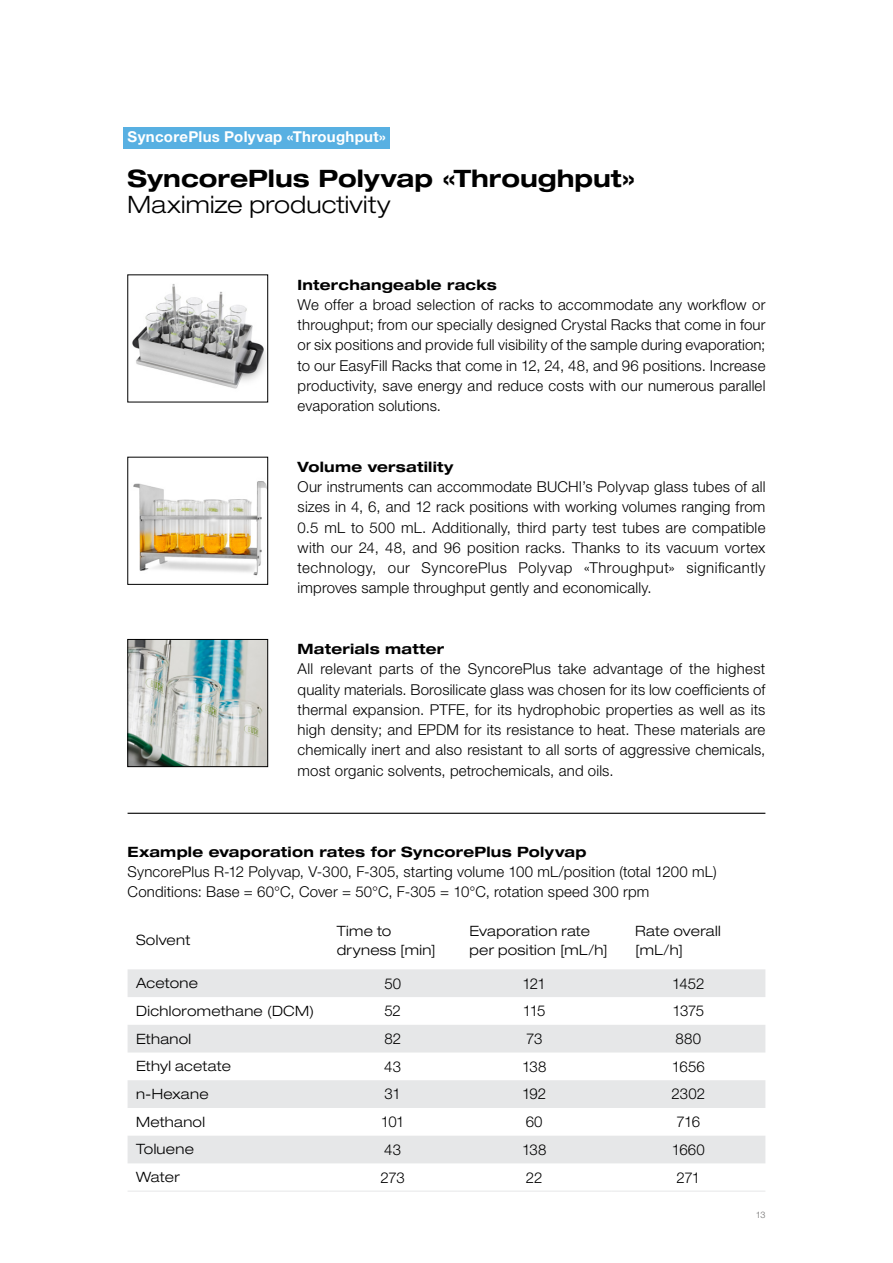
<style>
.page{position:relative;width:893px;height:1263px;background:#fff}
.page>*{position:absolute;margin:0;border:0;box-sizing:border-box;transform-origin:0 0}
.H1_Title_en{font:700 expanded 24px "Helvetica Neue LT Std";color:#000}
.H2_Subtitle_en{font:300 expanded 24px "Helvetica Neue LT Std";letter-spacing:.01em;color:#000}
.Content_left_en{font:300 15px/20.2px "Helvetica Neue LT Std";letter-spacing:.01em;color:#000;text-align:justify}
.Table_Content_center{font:300 15px "Helvetica Neue LT Std";letter-spacing:-.025em;color:#000}
.Table_Content_center-2{font:700 15px "Helvetica Neue LT Std";letter-spacing:.02em;color:#fff}
.Table_Title_left{font:300 expanded 14.25px/18.8px "Helvetica Neue LT Std";letter-spacing:.02em;color:#000}
.H3_Title_en{font:700 expanded 14.25px "Helvetica Neue LT Std";letter-spacing:.015em;color:#000}
.t1{font:300 9px "Helvetica Neue LT Std";color:#706f6f}
</style>
<div class="page">
<img style="left:133px;top:481px;width:133px;height:95px">
<img style="left:132px;top:284px;width:134px;height:105px">
<img style="left:130px;top:641px;width:136px;height:124px">
<div style="left:128px;top:639px;width:140px;height:128px;border:1px solid #000"></div>
<div style="left:123px;top:128px;width:266px;height:21px;background:#58b0e2"></div>
<hr style="left:128px;top:813px;width:637px;height:1px;background:#000">
<svg style="left:128px;top:969px;width:637px;height:194px;fill:#e6e7e8"></svg>
<hr style="left:128px;top:1191px;width:200px;height:1px;background:#e6e7e8">
<hr style="left:328px;top:1191px;width:129px;height:1px;background:#e6e7e8">
<hr style="left:457px;top:1191px;width:154px;height:1px;background:#e6e7e8">
<hr style="left:611px;top:1191px;width:154px;height:1px;background:#e6e7e8">
<p class="Table_Content_center-2" style="left:128px;top:128px;width:260px">SyncorePlus Polyvap «Throughput»</p>
<p class="H1_Title_en" style="left:128px;top:163px;width:510px">SyncorePlus Polyvap «Throughput»</p>
<p class="H2_Subtitle_en" style="left:128px;top:190px;width:264px">Maximize productivity</p>
<p class="H3_Title_en" style="left:298px;top:276px;width:201px">Interchangeable racks</p>
<p class="Content_left_en" style="left:298px;top:294px;width:469px">We offer a broad selection of racks to accommodate any workflow or throughput; from our specially designed Crystal Racks that come in four or six positions and provide full visibility of the sample during evaporation; to our EasyFill Racks that come in 12, 24, 48, and 96 positions. Increase productivity, save energy and reduce costs with our numerous parallel evaporation solutions.</p>
<p class="H3_Title_en" style="left:298px;top:458px;width:157px">Volume versatility</p>
<p class="Content_left_en" style="left:298px;top:476px;width:469px">Our instruments can accommodate BUCHI’s Polyvap glass tubes of all sizes in 4, 6, and 12 rack positions with working volumes ranging from 0.5 mL to 500 mL. Additionally, third party test tubes are compatible with our 24, 48, and 96 position racks. Thanks to its vacuum vortex technology, our SyncorePlus Polyvap «Throughput» significantly improves sample throughput gently and economically.</p>
<p class="H3_Title_en" style="left:298px;top:640px;width:148px">Materials matter</p>
<p class="Content_left_en" style="left:298px;top:659px;width:469px">All relevant parts of the SyncorePlus take advantage of the highest quality materials. Borosilicate glass was chosen for its low coefficients of thermal expansion. PTFE, for its hydrophobic properties as well as its high density; and EPDM for its resistance to heat. These materials are chemically inert and also resistant to all sorts of aggressive chemicals, most organic solvents, petrochemicals, and oils.</p>
<p class="H3_Title_en" style="left:128px;top:843px;width:460px">Example evaporation rates for SyncorePlus Polyvap</p>
<p class="Content_left_en" style="left:128px;top:861px;width:591px">SyncorePlus R-12 Polyvap, V-300, F-305, starting volume 100 mL/position (total 1200 mL)</p>
<p class="Content_left_en" style="left:128px;top:881px;width:523px">Conditions: Base = 60°C, Cover = 50°C, F-305 = 10°C, rotation speed 300 rpm</p>
<p class="Table_Title_left" style="left:136px;top:931px;width:56px">Solvent</p>
<p class="Table_Title_left" style="left:337px;top:921px;width:101px">Time to dryness [min]</p>
<p class="Table_Title_left" style="left:469px;top:921px;width:140px">Evaporation rate per position [mL/h]</p>
<p class="Table_Title_left" style="left:635px;top:921px;width:87px">Rate overall [mL/h]</p>
<p class="Table_Title_left" style="left:136px;top:973px;width:63px">Acetone</p>
<p class="Table_Content_center" style="left:384px;top:974px;width:18px">50</p>
<p class="Table_Content_center" style="left:522px;top:974px;width:25px">121</p>
<p class="Table_Content_center" style="left:672px;top:974px;width:34px">1452</p>
<p class="Table_Title_left" style="left:136px;top:1001px;width:180px">Dichloromethane (DCM)</p>
<p class="Table_Content_center" style="left:384px;top:1002px;width:18px">52</p>
<p class="Table_Content_center" style="left:523px;top:1002px;width:24px">115</p>
<p class="Table_Content_center" style="left:672px;top:1002px;width:33px">1375</p>
<p class="Table_Title_left" style="left:136px;top:1029px;width:57px">Ethanol</p>
<p class="Table_Content_center" style="left:384px;top:1029px;width:18px">82</p>
<p class="Table_Content_center" style="left:526px;top:1029px;width:18px">73</p>
<p class="Table_Content_center" style="left:676px;top:1029px;width:27px">880</p>
<p class="Table_Title_left" style="left:136px;top:1056px;width:96px">Ethyl acetate</p>
<p class="Table_Content_center" style="left:384px;top:1057px;width:18px">43</p>
<p class="Table_Content_center" style="left:522px;top:1057px;width:26px">138</p>
<p class="Table_Content_center" style="left:672px;top:1057px;width:34px">1656</p>
<p class="Table_Title_left" style="left:136px;top:1084px;width:74px">n-Hexane</p>
<p class="Table_Content_center" style="left:385px;top:1085px;width:18px">31</p>
<p class="Table_Content_center" style="left:522px;top:1085px;width:26px">192</p>
<p class="Table_Content_center" style="left:672px;top:1085px;width:35px">2302</p>
<p class="Table_Title_left" style="left:136px;top:1112px;width:71px">Methanol</p>
<p class="Table_Content_center" style="left:381px;top:1113px;width:25px">101</p>
<p class="Table_Content_center" style="left:526px;top:1113px;width:18px">60</p>
<p class="Table_Content_center" style="left:677px;top:1113px;width:25px">716</p>
<p class="Table_Title_left" style="left:136px;top:1140px;width:59px">Toluene</p>
<p class="Table_Content_center" style="left:384px;top:1140px;width:18px">43</p>
<p class="Table_Content_center" style="left:522px;top:1140px;width:26px">138</p>
<p class="Table_Content_center" style="left:672px;top:1140px;width:35px">1660</p>
<p class="Table_Title_left" style="left:136px;top:1167px;width:45px">Water</p>
<p class="Table_Content_center" style="left:381px;top:1168px;width:26px">273</p>
<p class="Table_Content_center" style="left:526px;top:1168px;width:18px">22</p>
<p class="Table_Content_center" style="left:676px;top:1168px;width:25px">271</p>
<p class="t1" style="left:756px;top:1209px;width:11px">13</p>
</div>
